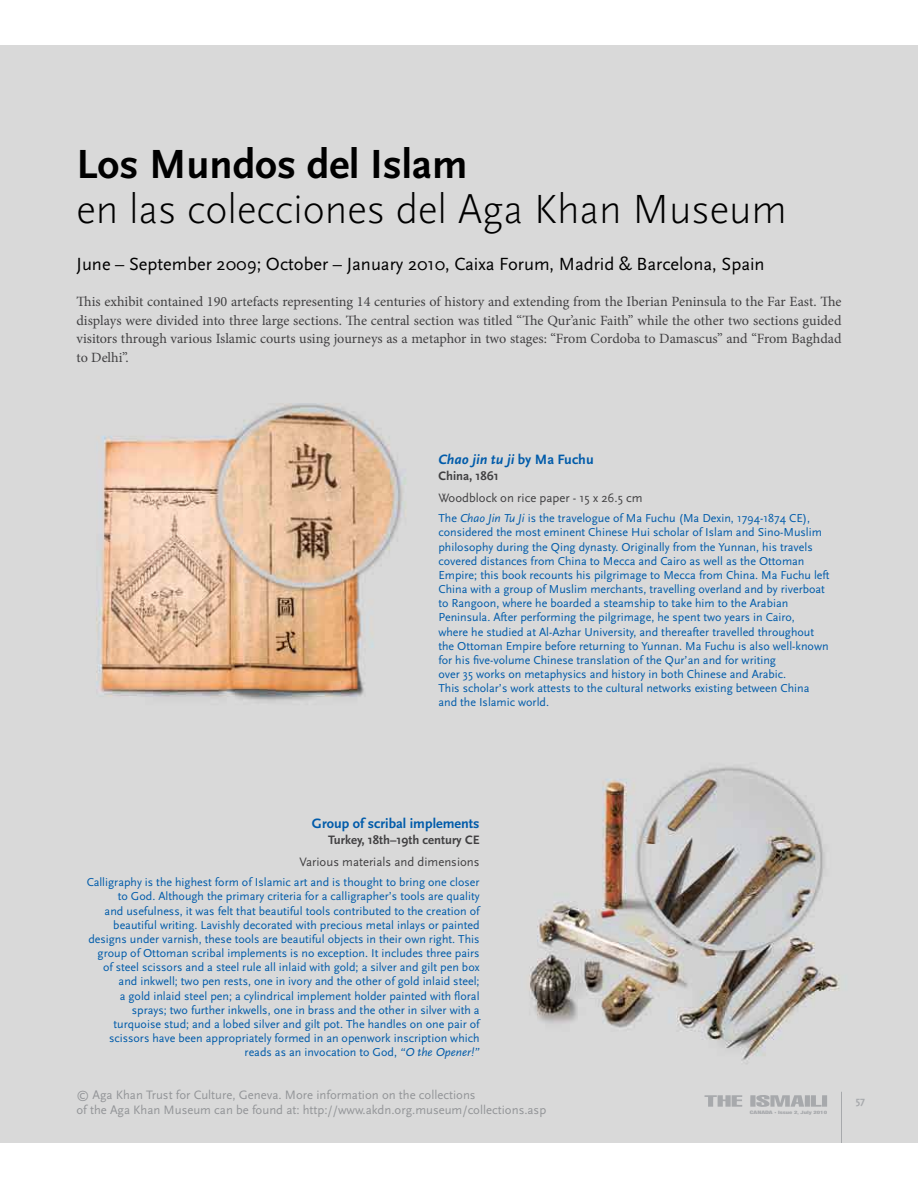
<style>
.page{position:relative;width:918px;height:1188px;background:#fff}
.page>*{position:absolute;margin:0;border:0;box-sizing:border-box;transform-origin:0 0}
.t1{font:300 42.45px "Scala Sans Pro";color:#000}
.t2{font:700 42.45px "Scala Sans Pro";color:#000}
.t3{font:18.45px "Scala Sans Pro";color:#000}
.t4{font:14.1px/18.5px "Minion Pro";color:#414042;text-align:justify}
.t5{font:700 14.1px "Scala Sans Pro";color:#005baa}
.t6{font:italic 700 14.1px "Scala Sans Pro";color:#005baa}
.t7{font:12.75px/15.6px "Scala Sans Pro";color:#939598}
.t8{font:12.75px "Scala Sans Pro";color:#414042}
.t9{font:700 12.75px "Scala Sans Pro";color:#414042}
.t10{font:12px/14.1px "Scala Sans Pro";color:#005baa}
.t11{font:700 10.65px "Scala Sans Pro";color:#a7a9ac}
.t12{font:900 condensed 4.5px "Helvetica Neue LT Std";color:#a7a9ac;scale:1.43 1}
.s1{font-style:normal}
.s2{font-style:italic}
.s3{font-size:4.8px}
.s4{font-size:3.6px}
</style>
<div class="page">
<img style="left:0;top:46px;width:918px;height:1096px">
<svg style="left:704px;top:1095px;width:38px;height:12px"></svg>
<hr style="left:841px;top:1092px;width:1px;height:50px;background:#a7a9ac">
<svg style="left:750px;top:1094px;width:77px;height:19px"></svg>
<h1 class="t2" style="left:76px;top:148px;width:393px">Los Mundos del Islam</h1>
<h1 class="t1" style="left:76px;top:193px;width:712px">en las colecciones del Aga Khan Museum</h1>
<h2 class="t3" style="left:76px;top:257px;width:690px">June – September 2009; October – January 2010, Caixa Forum, Madrid &amp; Barcelona, Spain</h2>
<p class="t4" style="left:76px;top:294px;width:767px">This exhibit contained 190 artefacts representing 14 centuries of history and extending from the Iberian Peninsula to the Far East. The displays were divided into three large sections. The central section was titled “The Qur’anic Faith” while the other two sections guided visitors through various Islamic courts using journeys as a metaphor in two stages: “From Cordoba to Damascus” and “From Baghdad to Delhi”.</p>
<p class="t6" style="left:438px;top:451px;width:157px">Chao jin tu ji <span class="s1">by Ma Fuchu</span></p>
<p class="t9" style="left:438px;top:471px;width:62px">China, 1861</p>
<p class="t8" style="left:438px;top:493px;width:206px">Woodblock on rice paper - 15 x 26.5 cm</p>
<p class="t10" style="left:438px;top:513px;width:393px">The <span class="s2">Chao Jin Tu Ji</span> is the travelogue of Ma Fuchu (Ma Dexin, 1794-1874 CE), considered the most eminent Chinese Hui scholar of Islam and Sino-Muslim philosophy during the Qing dynasty. Originally from the Yunnan, his travels covered distances from China to Mecca and Cairo as well as the Ottoman Empire; this book recounts his pilgrimage to Mecca from China. Ma Fuchu left China with a group of Muslim merchants, travelling overland and by riverboat to Rangoon, where he boarded a steamship to take him to the Arabian Peninsula. After performing the pilgrimage, he spent two years in Cairo,<br>where he studied at Al-Azhar University, and thereafter travelled throughout the Ottoman Empire before returning to Yunnan. Ma Fuchu is also well-known for his five-volume Chinese translation of the Qur’an and for writing<br>over 35 works on metaphysics and history in both Chinese and Arabic.<br>This scholar’s work attests to the cultural networks existing between China and the Islamic world.</p>
<p class="t5" style="left:312px;top:818px;width:169px">Group of scribal implements</p>
<p class="t9" style="left:328px;top:835px;width:153px">Turkey, 18th–19th century CE</p>
<p class="t8" style="left:300px;top:857px;width:181px">Various materials and dimensions</p>
<p class="t10" style="left:87px;top:877px;width:394px;text-align:right">Calligraphy is the highest form of Islamic art and is thought to bring one closer to God. Although the primary criteria for a calligrapher’s tools are quality<br>and usefulness, it was felt that beautiful tools contributed to the creation of beautiful writing. Lavishly decorated with precious metal inlays or painted designs under varnish, these tools are beautiful objects in their own right. This group of Ottoman scribal implements is no exception. It includes three pairs of steel scissors and a steel rule all inlaid with gold; a silver and gilt pen box and inkwell; two pen rests, one in ivory and the other of gold inlaid steel;<br>a gold inlaid steel pen; a cylindrical implement holder painted with floral sprays; two further inkwells, one in brass and the other in silver with a turquoise stud; and a lobed silver and gilt pot. The handles on one pair of scissors have been appropriately formed in an openwork inscription which reads as an invocation to God, <span class="s2">“O the Opener!”</span></p>
<p class="t7" style="left:76px;top:1088px;width:471px">© Aga Khan Trust for Culture, Geneva. More information on the collections<br>of the Aga Khan Museum can be found at: http://www.akdn.org.museum/collections.asp</p>
<p class="t12" style="left:750px;top:1110px;width:55px"><span class="s3">CANADA</span> Issue 2<span class="s4">,</span> July 2010</p>
<p class="t11" style="left:856px;top:1096px;width:11px">57</p>
</div>
